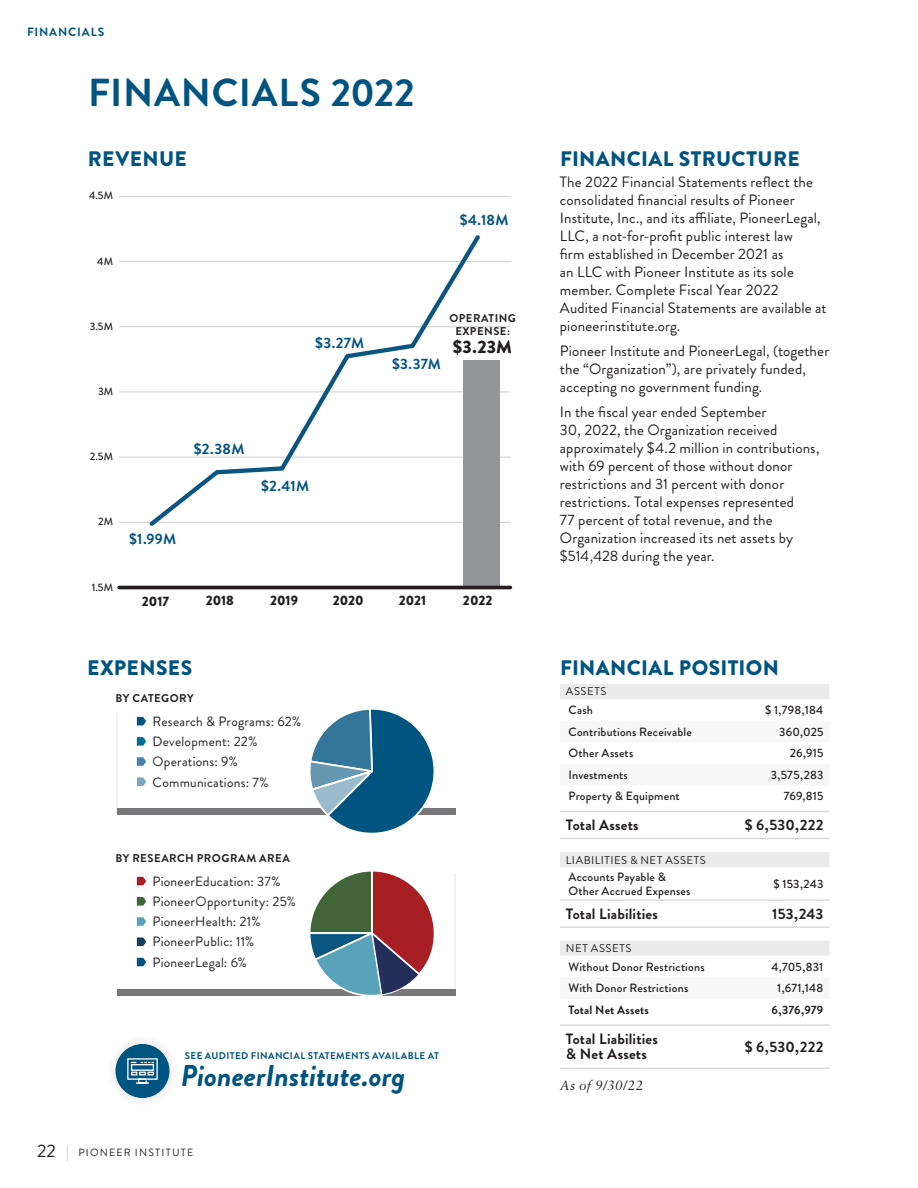
<style>
.page{position:relative;width:918px;height:1188px;background:#fff}
.page>*{position:absolute;margin:0;border:0;box-sizing:border-box;transform-origin:0 0}
.Heading_1{font:700 39px "Brandon Grotesque";letter-spacing:.015em;color:#005480}
.Body{font:italic 700 30px "Brandon Grotesque";letter-spacing:-.005em;color:#005480}
.Heading_2{font:900 21px "Brandon Grotesque";letter-spacing:.02em;color:#005480}
.Financial_Subtitle{font:900 18px "Brandon Grotesque";color:#231f20}
.Body-2{font:15px/18px "Brandon Grotesque";letter-spacing:.01em;color:#231f20}
.Financial_Totals{font:700 15px/15px "Brandon Grotesque";letter-spacing:.015em;color:#231f20}
.Graph_Callouts{font:700 15px "Brandon Grotesque";letter-spacing:.01em;color:#005480}
.t1{font:900 13.65px "Brandon Grotesque";color:#231f20}
.Graph_Callouts-2{font:13.5px "Brandon Grotesque";letter-spacing:.02em;color:#231f20}
.Heading_2-2{font:italic 13.5px "Sabon LT Pro";letter-spacing:.03em;color:#231f20}
.Financial_Table{font:500 12px/13.5px "Brandon Grotesque";letter-spacing:.015em;color:#231f20}
.Financial_Table-2{font:700 12px "Brandon Grotesque";letter-spacing:.015em;color:#231f20}
.t2{font:700 12px "Brandon Grotesque";letter-spacing:.07em;color:#005480}
.Financial_Subtitle-2{font:700 11.25px/13.5px "Brandon Grotesque";letter-spacing:.045em;color:#231f20;text-align:center}
.Financial_Subtitle-3{font:11.25px "Brandon Grotesque";letter-spacing:.05em;color:#231f20}
.t3{font:500 10.8px "Brandon Grotesque";color:#231f20}
.t4{font:10.5px "Brandon Grotesque";letter-spacing:.115em;color:#231f20}
.Body-3{font:700 9.75px "Brandon Grotesque";letter-spacing:.04em;color:#005480}
.s1{font-size:18px}
</style>
<div class="page">
<svg style="left:67px;top:1145px;width:1px;height:16px"></svg>
<div style="left:116px;top:1044px;width:54px;height:54px;background:#005480;border-radius:50%"></div>
<div style="left:127px;top:1058px;width:31px;height:22px;border:1px solid #fff"></div>
<svg style="left:130px;top:1061px;width:25px;height:23px"></svg>
<hr style="left:119px;top:522px;width:391px;height:1px;background:#848386">
<hr style="left:119px;top:457px;width:391px;height:1px;background:#848386">
<hr style="left:119px;top:392px;width:391px;height:1px;background:#848386">
<hr style="left:119px;top:326px;width:391px;height:1px;background:#848386">
<hr style="left:119px;top:261px;width:391px;height:1px;background:#848386">
<hr style="left:119px;top:196px;width:391px;height:1px;background:#848386">
<svg style="left:146px;top:235px;width:338px;height:291px"></svg>
<div style="left:463px;top:360px;width:36px;height:227px;background:#939598"></div>
<hr style="left:119px;top:586px;width:391px;height:3px;background:#231f20">
<div style="left:117px;top:808px;width:339px;height:7px;background:#787779"></div>
<hr style="left:117px;top:714px;width:1px;height:99px;background:#787779">
<svg style="left:310px;top:709px;width:124px;height:124px"></svg>
<svg style="left:137px;top:717px;width:9px;height:8px"></svg>
<svg style="left:137px;top:737px;width:9px;height:9px"></svg>
<svg style="left:137px;top:757px;width:9px;height:9px"></svg>
<svg style="left:137px;top:777px;width:9px;height:9px"></svg>
<div style="left:117px;top:989px;width:339px;height:6px;background:#787779"></div>
<hr style="left:455px;top:873px;width:1px;height:120px;background:#787779">
<svg style="left:308px;top:872px;width:128px;height:124px"></svg>
<svg style="left:137px;top:877px;width:9px;height:8px"></svg>
<svg style="left:137px;top:897px;width:9px;height:9px"></svg>
<svg style="left:137px;top:938px;width:9px;height:8px"></svg>
<svg style="left:137px;top:917px;width:9px;height:9px"></svg>
<svg style="left:137px;top:958px;width:9px;height:8px"></svg>
<div style="left:560px;top:684px;width:269px;height:15px;background:#ebebeb"></div>
<svg style="left:560px;top:812px;width:269px;height:144px"></svg>
<hr style="left:560px;top:1024px;width:155px;height:2px;background:#dcdadb">
<hr style="left:715px;top:1024px;width:114px;height:2px;background:#dcdadb">
<hr style="left:560px;top:1068px;width:155px;height:1px;background:#dcdadb">
<hr style="left:715px;top:1068px;width:114px;height:1px;background:#dcdadb">
<hr style="left:560px;top:899px;width:155px;height:2px;background:#dcdadb">
<hr style="left:715px;top:899px;width:114px;height:2px;background:#dcdadb">
<hr style="left:560px;top:926px;width:155px;height:2px;background:#dcdadb">
<hr style="left:715px;top:926px;width:114px;height:2px;background:#dcdadb">
<hr style="left:560px;top:811px;width:155px;height:1px;background:#dcdadb">
<hr style="left:715px;top:811px;width:114px;height:1px;background:#dcdadb">
<hr style="left:560px;top:838px;width:155px;height:1px;background:#dcdadb">
<hr style="left:715px;top:838px;width:114px;height:1px;background:#dcdadb">
<p class="t2" style="left:27px;top:23px;width:79px">FINANCIALS</p>
<p class="Heading_1" style="left:88px;top:66px;width:328px">FINANCIALS 2022</p>
<p class="Heading_2" style="left:88px;top:144px;width:101px">REVENUE</p>
<p class="t3" style="left:89px;top:188px;width:25px">4.5M</p>
<p class="t3" style="left:97px;top:254px;width:17px">4M</p>
<p class="Graph_Callouts" style="left:460px;top:210px;width:50px">$4.18M</p>
<p class="t3" style="left:90px;top:319px;width:25px">3.5M</p>
<p class="t3" style="left:98px;top:384px;width:17px">3M</p>
<p class="Graph_Callouts" style="left:315px;top:332px;width:50px">$3.27M</p>
<p class="Graph_Callouts" style="left:392px;top:353px;width:50px">$3.37M</p>
<p class="Financial_Subtitle-2" style="left:449px;top:312px;width:68px">OPERATING<br>EXPENSE:</p>
<p class="Financial_Subtitle" style="left:453px;top:335px;width:61px">$3.23M</p>
<p class="t3" style="left:90px;top:449px;width:25px">2.5M</p>
<p class="t3" style="left:98px;top:514px;width:16px">2M</p>
<p class="t3" style="left:92px;top:580px;width:23px">1.5M</p>
<p class="Graph_Callouts" style="left:129px;top:528px;width:49px">$1.99M</p>
<p class="Graph_Callouts" style="left:194px;top:439px;width:52px">$2.38M</p>
<p class="Graph_Callouts" style="left:261px;top:476px;width:49px">$2.41M</p>
<p class="t1" style="left:142px;top:592px;width:29px">2017</p>
<p class="t1" style="left:206px;top:591px;width:30px">2018</p>
<p class="t1" style="left:270px;top:591px;width:29px">2019</p>
<p class="t1" style="left:333px;top:591px;width:32px">2020</p>
<p class="t1" style="left:399px;top:591px;width:29px">2021</p>
<p class="t1" style="left:463px;top:591px;width:31px">2022</p>
<p class="Heading_2" style="left:87px;top:653px;width:106px">EXPENSES</p>
<p class="Financial_Subtitle-2" style="left:116px;top:692px;width:80px">BY CATEGORY</p>
<p class="Graph_Callouts-2" style="left:153px;top:712px;width:150px">Research &amp; Programs: 62%</p>
<p class="Graph_Callouts-2" style="left:153px;top:732px;width:106px">Development: 22%</p>
<p class="Graph_Callouts-2" style="left:153px;top:753px;width:87px">Operations: 9%</p>
<p class="Graph_Callouts-2" style="left:153px;top:773px;width:118px">Communications: 7%</p>
<p class="Financial_Subtitle-2" style="left:116px;top:852px;width:176px">BY RESEARCH PROGRAM AREA</p>
<p class="Graph_Callouts-2" style="left:153px;top:872px;width:130px">PioneerEducation: 37%</p>
<p class="Graph_Callouts-2" style="left:153px;top:892px;width:145px">PioneerOpportunity: 25%</p>
<p class="Graph_Callouts-2" style="left:153px;top:912px;width:110px">PioneerHealth: 21%</p>
<p class="Graph_Callouts-2" style="left:153px;top:933px;width:103px">PioneerPublic: 11%</p>
<p class="Graph_Callouts-2" style="left:153px;top:953px;width:96px">PioneerLegal: 6%</p>
<p class="Body-3" style="left:185px;top:1049px;width:256px">SEE AUDITED FINANCIAL STATEMENTS AVAILABLE AT</p>
<p class="Body" style="left:181px;top:1055px;width:226px">PioneerInstitute.org</p>
<p class="t4" style="left:37px;top:1145px;width:158px"><span class="s1">22</span> PIONEER INSTITUTE</p>
<p class="Heading_2" style="left:560px;top:144px;width:241px">FINANCIAL STRUCTURE</p>
<p class="Body-2" style="left:560px;top:174px;width:268px">The 2022 Financial Statements reflect the consolidated financial results of Pioneer Institute, Inc., and its affiliate, PioneerLegal, LLC, a not-for-profit public interest law<br>firm established in December 2021 as<br>an LLC with Pioneer Institute as its sole member. Complete Fiscal Year 2022<br>Audited Financial Statements are available at pioneerinstitute.org.</p>
<p class="Body-2" style="left:560px;top:342px;width:271px">Pioneer Institute and PioneerLegal, (together the “Organization”), are privately funded, accepting no government funding.</p>
<p class="Body-2" style="left:560px;top:403px;width:261px">In the fiscal year ended September<br>30, 2022, the Organization received approximately $4.2 million in contributions, with 69 percent of those without donor restrictions and 31 percent with donor restrictions. Total expenses represented<br>77 percent of total revenue, and the Organization increased its net assets by $514,428 during the year.</p>
<p class="Heading_2" style="left:560px;top:653px;width:221px">FINANCIAL POSITION</p>
<p class="Financial_Subtitle-3" style="left:566px;top:684px;width:42px">ASSETS</p>
<p class="Financial_Table" style="left:568px;top:703px;width:26px">Cash</p>
<p class="Financial_Table" style="left:765px;top:703px;width:60px">$ 1,798,184</p>
<p class="Financial_Table" style="left:568px;top:725px;width:125px">Contributions Receivable</p>
<p class="Financial_Table" style="left:779px;top:725px;width:46px">360,025</p>
<p class="Financial_Table" style="left:568px;top:747px;width:66px">Other Assets</p>
<p class="Financial_Table" style="left:790px;top:747px;width:35px">26,915</p>
<p class="Financial_Table" style="left:568px;top:768px;width:61px">Investments</p>
<p class="Financial_Table" style="left:771px;top:768px;width:54px">3,575,283</p>
<p class="Financial_Table" style="left:568px;top:790px;width:113px">Property &amp; Equipment</p>
<p class="Financial_Table" style="left:784px;top:790px;width:41px">769,815</p>
<p class="Financial_Totals" style="left:566px;top:818px;width:74px">Total Assets</p>
<p class="Financial_Totals" style="left:745px;top:818px;width:80px">$ 6,530,222</p>
<p class="Financial_Subtitle-3" style="left:566px;top:852px;width:141px">LIABILITIES &amp; NET ASSETS</p>
<p class="Financial_Table" style="left:568px;top:870px;width:124px">Accounts Payable &amp;<br>Other Accrued Expenses</p>
<p class="Financial_Table" style="left:773px;top:877px;width:52px">$ 153,243</p>
<p class="Financial_Totals" style="left:566px;top:906px;width:94px">Total Liabilities</p>
<p class="Financial_Totals" style="left:772px;top:906px;width:53px">153,243</p>
<p class="Financial_Subtitle-3" style="left:566px;top:941px;width:67px">NET ASSETS</p>
<p class="Financial_Table" style="left:568px;top:960px;width:138px">Without Donor Restrictions</p>
<p class="Financial_Table" style="left:771px;top:960px;width:54px">4,705,831</p>
<p class="Financial_Table" style="left:568px;top:982px;width:121px">With Donor Restrictions</p>
<p class="Financial_Table" style="left:777px;top:982px;width:48px">1,671,148</p>
<p class="Financial_Table-2" style="left:568px;top:1001px;width:82px">Total Net Assets</p>
<p class="Financial_Table-2" style="left:772px;top:1001px;width:53px">6,376,979</p>
<p class="Financial_Totals" style="left:566px;top:1032px;width:94px">Total Liabilities &amp; Net Assets</p>
<p class="Financial_Totals" style="left:745px;top:1040px;width:80px">$ 6,530,222</p>
<p class="Heading_2-2" style="left:560px;top:1077px;width:85px">As of 9/30/22</p>
</div>
